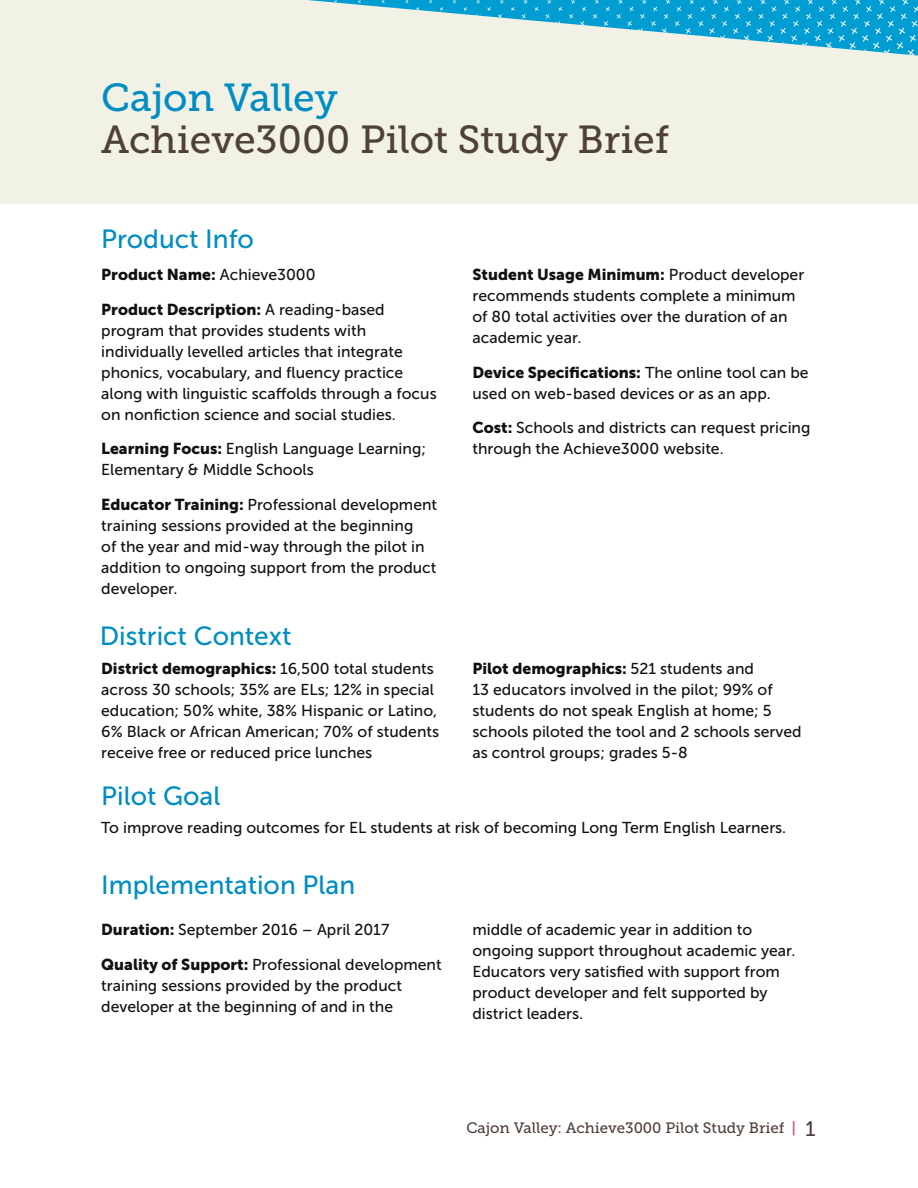
<style>
.page{position:relative;width:918px;height:1188px;background:#fff}
.page>*{position:absolute;margin:0;border:0;box-sizing:border-box;transform-origin:0 0}
.t1{font:39px "Museo Slab 500";color:#4f4039}
.t2{font:39px "Museo Slab 500";letter-spacing:-.005em;color:#008dc3}
.t3{font:26.25px "Museo Sans 500";color:#008dc3}
.t4{font:15.75px/21px "Museo Sans 500";color:#101211}
.t5{font:15.75px/34.5px "Museo Sans 900";color:#101211}
.t6{font:15px "Museo Slab 500";color:#4f4039}
.s1{font-family:"Museo Sans 500"}
.s2{font-family:"Museo Sans 900"}
.s3{color:#ff2f47}
.s4{font-size:21px}
</style>
<div class="page">
<div style="left:0;top:0;width:918px;height:203px;background:#f1f1e6"></div>
<svg style="left:308px;top:0;width:610px;height:56px"></svg>
<h1 class="t2" style="left:101px;top:76px;width:238px">Cajon Valley</h1>
<h1 class="t1" style="left:101px;top:118px;width:570px">Achieve3000 Pilot Study Brief</h1>
<h2 class="t3" style="left:101px;top:225px;width:154px">Product Info</h2>
<p class="t5" style="left:101px;top:257px;width:285px">Product Name: <span class="s1">Achieve3000<br></span>Product Description: <span class="s1">A reading-based</span></p>
<p class="t4" style="left:101px;top:320px;width:337px">program that provides students with individually levelled articles that integrate phonics, vocabulary, and fluency practice along with linguistic scaffolds through a focus on nonfiction science and social studies.</p>
<p class="t4" style="left:101px;top:438px;width:326px"><span class="s2">Learning Focus:</span> English Language Learning;<br>Elementary &amp; Middle Schools</p>
<p class="t4" style="left:101px;top:494px;width:338px"><span class="s2">Educator Training:</span> Professional development training sessions provided at the beginning<br>of the year and mid-way through the pilot in addition to ongoing support from the product developer.</p>
<h2 class="t3" style="left:100px;top:621px;width:193px">District Context</h2>
<p class="t5" style="left:101px;top:651px;width:334px">District demographics: <span class="s1">16,500 total students</span></p>
<p class="t4" style="left:101px;top:679px;width:339px">across 30 schools; 35% are ELs; 12% in special education; 50% white, 38% Hispanic or Latino, 6% Black or African American; 70% of students receive free or reduced price lunches</p>
<p class="t5" style="left:472px;top:257px;width:333px">Student Usage Minimum: <span class="s1">Product developer</span></p>
<p class="t4" style="left:472px;top:285px;width:325px">recommends students complete a minimum of 80 total activities over the duration of an academic year.</p>
<p class="t5" style="left:472px;top:355px;width:338px">Device Specifications: <span class="s1">The online tool can be</span></p>
<p class="t4" style="left:472px;top:376px;width:339px;line-height:34.5px">used on web-based devices or as an app.<br><span class="s2">Cost:</span> Schools and districts can request pricing</p>
<p class="t4" style="left:472px;top:438px;width:253px">through the Achieve3000 website.</p>
<p class="t5" style="left:472px;top:651px;width:283px">Pilot demographics: <span class="s1">521 students and</span></p>
<p class="t4" style="left:472px;top:679px;width:331px">13 educators involved in the pilot; 99% of students do not speak English at home; 5 schools piloted the tool and 2 schools served as control groups; grades 5-8</p>
<h2 class="t3" style="left:101px;top:782px;width:121px">Pilot Goal</h2>
<p class="t4" style="left:101px;top:817px;width:687px">To improve reading outcomes for EL students at risk of becoming Long Term English Learners.</p>
<h2 class="t3" style="left:101px;top:871px;width:255px">Implementation Plan</h2>
<p class="t4" style="left:101px;top:912px;width:342px;line-height:34.5px"><span class="s2">Duration:</span> September 2016 – April 2017<br><span class="s2">Quality of Support:</span> Professional development</p>
<p class="t4" style="left:101px;top:975px;width:302px">training sessions provided by the product developer at the beginning of and in the</p>
<p class="t4" style="left:472px;top:919px;width:324px">middle of academic year in addition to ongoing support throughout academic year.<br>Educators very satisfied with support from product developer and felt supported by district leaders.</p>
<p class="t6" style="left:466px;top:1119px;width:351px">Cajon Valley: Achieve3000 Pilot Study Brief <span class="s3">|</span> <span class="s4">1</span></p>
</div>
